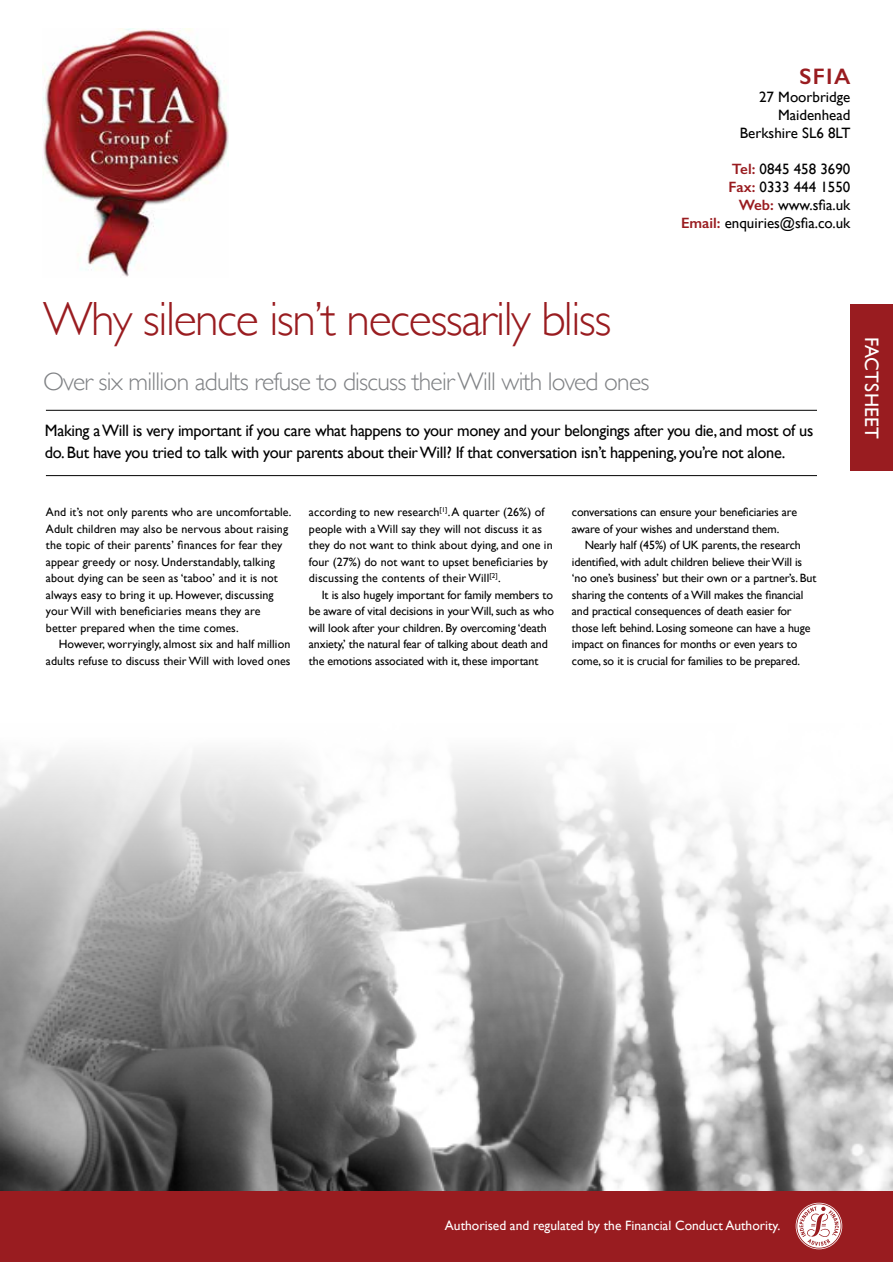
<style>
.page{position:relative;width:893px;height:1263px;background:#fff}
.page>*{position:absolute;margin:0;border:0;box-sizing:border-box;transform-origin:0 0}
.t1{font:300 48px "Gill Sans";letter-spacing:-.03em;color:#991c20}
.t2{font:300 25.5px "Gill Sans";letter-spacing:-.03em;color:#808285}
.t3{font:600 22.5px "Gill Sans";color:#991c20}
.t4{font:19.5px "Gill Sans";letter-spacing:.01em;color:#fff}
.t5{font:16.5px/22.5px "Gill Sans";letter-spacing:-.02em;color:#000}
.t6{font:15px/18px "Gill Sans";color:#000;text-align:right}
.t7{font:13.5px "Gill Sans";color:#fff}
.t8{font:12px/16.5px "Gill Sans";letter-spacing:-.01em;color:#000}
.t9{font:12px/16.5px "Gill Sans";letter-spacing:.01em;color:#000}
.s1{font-weight:600;color:#991c20}
</style>
<div class="page">
<hr style="left:46px;top:475px;width:771px;height:1px;background:#000">
<hr style="left:46px;top:410px;width:771px;height:1px;background:#000">
<img style="left:0;top:752px;width:893px;height:439px">
<div style="left:0;top:1191px;width:893px;height:71px;background:#991c20"></div>
<div style="left:850px;top:305px;width:43px;height:166px;background:#991c20"></div>
<img style="left:43px;top:29px;width:186px;height:248px">
<svg style="left:796px;top:1203px;width:46px;height:46px"></svg>
<h3 class="t3" style="left:799px;top:63px;width:52px">SFIA</h3>
<p class="t6" style="left:740px;top:88px;width:112px">27 Moorbridge<br>Maidenhead<br>Berkshire SL6 8LT</p>
<p class="t6" style="left:681px;top:160px;width:171px"><span class="s1">Tel:</span> 0845 458 3690<br><span class="s1">Fax:</span> 0333 444 1550<br><span class="s1">Web:</span> www.sfia.uk<br><span class="s1">Email:</span> enquiries@sfia.co.uk</p>
<h1 class="t1" style="left:43px;top:292px;width:570px">Why silence isn’t necessarily bliss</h1>
<h2 class="t2" style="left:43px;top:367px;width:608px">Over six million adults refuse to discuss their Will with loved ones</h2>
<h3 class="t5" style="left:45px;top:419px;width:770px">Making a Will is very important if you care what happens to your money and your belongings after you die, and most of us do. But have you tried to talk with your parents about their Will? If that conversation isn’t happening, you’re not alone.</h3>
<p class="t9" style="left:46px;top:504px;width:247px">And it’s not only parents who are uncomfortable.<br>Adult children may also be nervous about raising the topic of their parents’ finances for fear they appear greedy or nosy. Understandably, talking about dying can be seen as ‘taboo’ and it is not always easy to bring it up. However, discussing your Will with beneficiaries means they are better prepared when the time comes.</p>
<p class="t8" style="left:46px;top:636px;width:246px;text-align:right">However, worryingly, almost six and half million adults refuse to discuss their Will with loved ones</p>
<p class="t8" style="left:309px;top:504px;width:245px">according to new research<sup>[1]</sup>. A quarter (26%) of people with a Will say they will not discuss it as they do not want to think about dying, and one in four (27%) do not want to upset beneficiaries by discussing the contents of their Will<sup>[2]</sup>.</p>
<p class="t8" style="left:309px;top:586px;width:247px;text-indent:13px">It is also hugely important for family members to be aware of vital decisions in your Will, such as who will look after your children. By overcoming ‘death anxiety,’ the natural fear of talking about death and the emotions associated with it, these important</p>
<p class="t8" style="left:572px;top:504px;width:227px">conversations can ensure your beneficiaries are aware of your wishes and understand them.</p>
<p class="t8" style="left:572px;top:537px;width:246px;text-indent:13px">Nearly half (45%) of UK parents, the research identified, with adult children believe their Will is ‘no one’s business’ but their own or a partner’s. But sharing the contents of a Will makes the financial and practical consequences of death easier for those left behind. Losing someone can have a huge impact on finances for months or even years to come, so it is crucial for families to be prepared.</p>
<h3 class="t4" style="left:883px;top:337px;width:104px;rotate:90deg">FACTSHEET</h3>
<p class="t7" style="left:445px;top:1217px;width:337px">Authorised and regulated by the Financial Conduct Authority.</p>
</div>
